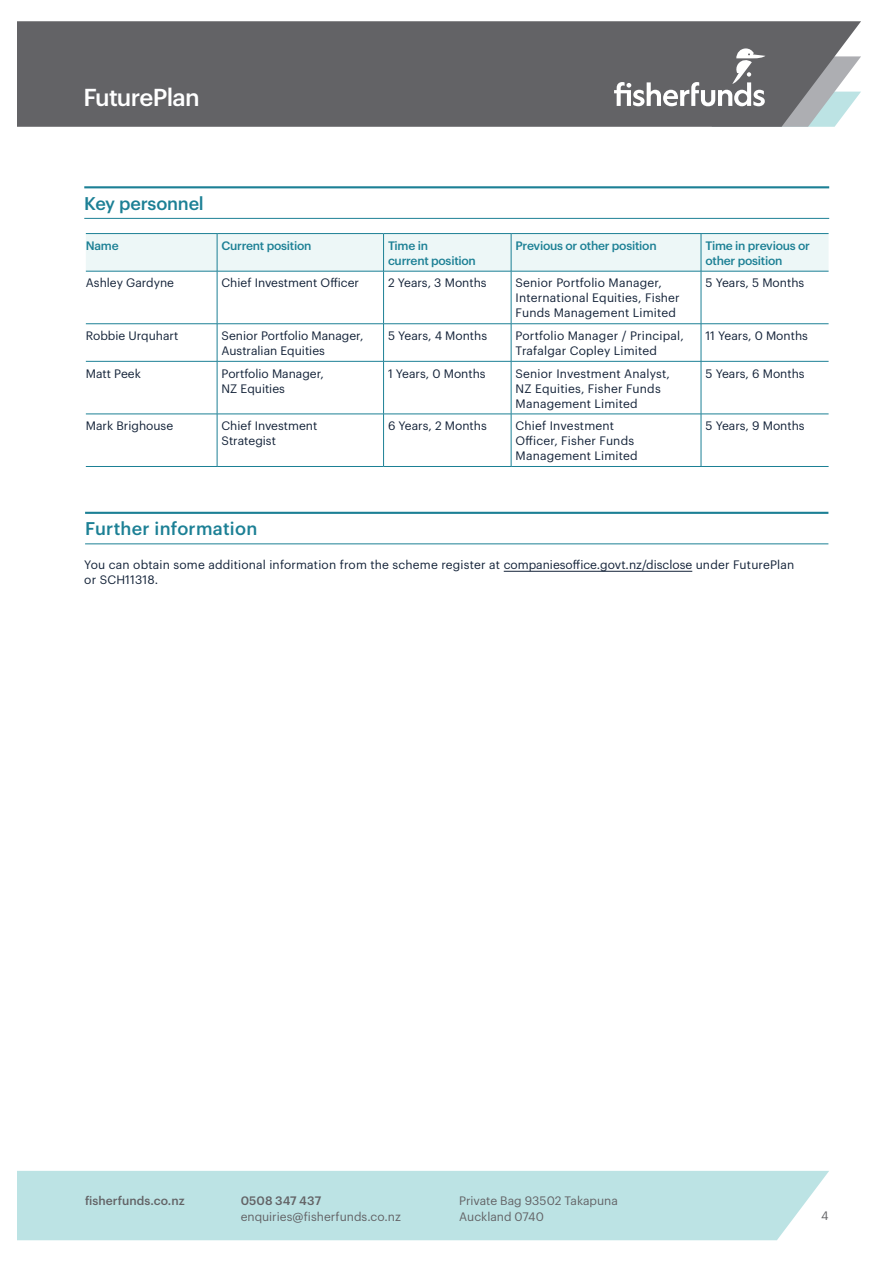
<style>
.page{position:relative;width:893px;height:1263px;background:#fff}
.page>*{position:absolute;margin:0;border:0;box-sizing:border-box;transform-origin:0 0}
.t1{font:500 24px "Graphik";letter-spacing:-.03em;color:#fff}
.t2{font:500 18px "Graphik";letter-spacing:.015em;color:#1c8095}
.t3{font:500 18px "Graphik";letter-spacing:-.01em;color:#1c8095}
.t4{font:12px/15px "Graphik";letter-spacing:.005em;color:#132238}
.t5{font:500 12px/15px "Graphik";letter-spacing:-.02em;color:#1c8095}
.t6{font:12px/15.8px "Graphik";color:#636366}
.t7{font:500 12px "Graphik";letter-spacing:.005em;color:#636366}
</style>
<div class="page">
<div style="left:17px;top:1171px;width:812px;height:69px;background:#bce3e4"></div>
<div style="left:17px;top:21px;width:844px;height:106px;background:#636366"></div>
<svg style="left:614px;top:48px;width:247px;height:79px"></svg>
<hr style="left:84px;top:186px;width:745px;height:2px;background:#1c8095">
<hr style="left:84px;top:218px;width:745px;height:1px;background:#1c8095">
<div style="left:86px;top:234px;width:743px;height:37px;background:#edf7f7"></div>
<hr style="left:86px;top:233px;width:131px;height:1px;background:#1c8095">
<hr style="left:217px;top:233px;width:167px;height:1px;background:#1c8095">
<hr style="left:384px;top:233px;width:127px;height:1px;background:#1c8095">
<hr style="left:511px;top:233px;width:190px;height:1px;background:#1c8095">
<hr style="left:701px;top:233px;width:128px;height:1px;background:#1c8095">
<hr style="left:217px;top:234px;width:1px;height:37px;background:#1c8095">
<hr style="left:383px;top:234px;width:1px;height:37px;background:#1c8095">
<hr style="left:511px;top:234px;width:1px;height:37px;background:#1c8095">
<hr style="left:701px;top:234px;width:1px;height:37px;background:#1c8095">
<hr style="left:86px;top:271px;width:131px;height:1px;background:#1c8095">
<hr style="left:217px;top:271px;width:167px;height:1px;background:#1c8095">
<hr style="left:217px;top:271px;width:1px;height:53px;background:#1c8095">
<hr style="left:384px;top:271px;width:127px;height:1px;background:#1c8095">
<hr style="left:383px;top:271px;width:1px;height:53px;background:#1c8095">
<hr style="left:511px;top:271px;width:190px;height:1px;background:#1c8095">
<hr style="left:511px;top:271px;width:1px;height:53px;background:#1c8095">
<hr style="left:701px;top:271px;width:128px;height:1px;background:#1c8095">
<hr style="left:701px;top:271px;width:1px;height:53px;background:#1c8095">
<hr style="left:86px;top:323px;width:131px;height:1px;background:#1c8095">
<hr style="left:217px;top:323px;width:167px;height:1px;background:#1c8095">
<hr style="left:217px;top:324px;width:1px;height:37px;background:#1c8095">
<hr style="left:384px;top:323px;width:127px;height:1px;background:#1c8095">
<hr style="left:383px;top:324px;width:1px;height:37px;background:#1c8095">
<hr style="left:511px;top:323px;width:190px;height:1px;background:#1c8095">
<hr style="left:511px;top:324px;width:1px;height:37px;background:#1c8095">
<hr style="left:701px;top:323px;width:128px;height:1px;background:#1c8095">
<hr style="left:701px;top:324px;width:1px;height:37px;background:#1c8095">
<hr style="left:86px;top:361px;width:131px;height:1px;background:#1c8095">
<hr style="left:217px;top:361px;width:167px;height:1px;background:#1c8095">
<hr style="left:217px;top:361px;width:1px;height:53px;background:#1c8095">
<hr style="left:384px;top:361px;width:127px;height:1px;background:#1c8095">
<hr style="left:383px;top:361px;width:1px;height:53px;background:#1c8095">
<hr style="left:511px;top:361px;width:190px;height:1px;background:#1c8095">
<hr style="left:511px;top:361px;width:1px;height:53px;background:#1c8095">
<hr style="left:701px;top:361px;width:128px;height:1px;background:#1c8095">
<hr style="left:701px;top:361px;width:1px;height:53px;background:#1c8095">
<hr style="left:86px;top:414px;width:131px;height:1px;background:#1c8095">
<hr style="left:217px;top:414px;width:167px;height:1px;background:#1c8095">
<hr style="left:217px;top:414px;width:1px;height:52px;background:#1c8095">
<hr style="left:384px;top:414px;width:127px;height:1px;background:#1c8095">
<hr style="left:383px;top:414px;width:1px;height:52px;background:#1c8095">
<hr style="left:511px;top:414px;width:190px;height:1px;background:#1c8095">
<hr style="left:511px;top:414px;width:1px;height:52px;background:#1c8095">
<hr style="left:701px;top:414px;width:128px;height:1px;background:#1c8095">
<hr style="left:701px;top:414px;width:1px;height:52px;background:#1c8095">
<hr style="left:86px;top:466px;width:131px;height:1px;background:#1c8095">
<hr style="left:217px;top:466px;width:167px;height:1px;background:#1c8095">
<hr style="left:384px;top:466px;width:127px;height:1px;background:#1c8095">
<hr style="left:511px;top:466px;width:190px;height:1px;background:#1c8095">
<hr style="left:701px;top:466px;width:128px;height:1px;background:#1c8095">
<hr style="left:85px;top:512px;width:743px;height:2px;background:#1c8095">
<hr style="left:85px;top:544px;width:743px;height:1px;background:#1c8095">
<hr style="left:504px;top:571px;width:188px;height:1px;background:#132238">
<h1 class="t1" style="left:83px;top:79px;width:118px">FuturePlan</h1>
<h2 class="t3" style="left:84px;top:189px;width:121px">Key personnel</h2>
<p class="t5" style="left:86px;top:237px;width:34px">Name</p>
<p class="t5" style="left:222px;top:237px;width:91px">Current position</p>
<p class="t5" style="left:388px;top:237px;width:89px">Time in<br>current position</p>
<p class="t5" style="left:516px;top:237px;width:143px">Previous or other position</p>
<p class="t5" style="left:705px;top:237px;width:106px">Time in previous or other position</p>
<p class="t4" style="left:86px;top:274px;width:90px">Ashley Gardyne</p>
<p class="t4" style="left:222px;top:274px;width:139px">Chief Investment Officer</p>
<p class="t4" style="left:388px;top:274px;width:100px">2 Years, 3 Months</p>
<p class="t4" style="left:516px;top:274px;width:166px">Senior Portfolio Manager,<br>International Equities, Fisher<br>Funds Management Limited</p>
<p class="t4" style="left:705px;top:274px;width:100px">5 Years, 5 Months</p>
<p class="t4" style="left:86px;top:327px;width:94px">Robbie Urquhart</p>
<p class="t4" style="left:222px;top:327px;width:143px">Senior Portfolio Manager,<br>Australian Equities</p>
<p class="t4" style="left:388px;top:327px;width:101px">5 Years, 4 Months</p>
<p class="t4" style="left:516px;top:327px;width:170px">Portfolio Manager / Principal,<br>Trafalgar Copley Limited</p>
<p class="t4" style="left:705px;top:327px;width:104px">11 Years, 0 Months</p>
<p class="t4" style="left:86px;top:365px;width:57px">Matt Peek</p>
<p class="t4" style="left:222px;top:365px;width:104px">Portfolio Manager,<br>NZ Equities</p>
<p class="t4" style="left:388px;top:365px;width:99px">1 Years, 0 Months</p>
<p class="t4" style="left:516px;top:365px;width:156px">Senior Investment Analyst,<br>NZ Equities, Fisher Funds<br>Management Limited</p>
<p class="t4" style="left:705px;top:365px;width:101px">5 Years, 6 Months</p>
<p class="t4" style="left:86px;top:417px;width:89px">Mark Brighouse</p>
<p class="t4" style="left:222px;top:417px;width:97px">Chief Investment<br>Strategist</p>
<p class="t4" style="left:388px;top:417px;width:100px">6 Years, 2 Months</p>
<p class="t4" style="left:516px;top:417px;width:124px">Chief Investment<br>Officer, Fisher Funds<br>Management Limited</p>
<p class="t4" style="left:705px;top:417px;width:101px">5 Years, 9 Months</p>
<h2 class="t2" style="left:85px;top:515px;width:174px">Further information</h2>
<p class="t4" style="left:84px;top:556px;width:712px">You can obtain some additional information from the scheme register at companiesoffice.govt.nz/disclose under FuturePlan or SCH11318.</p>
<p class="t7" style="left:85px;top:1191px;width:101px">fisherfunds.co.nz</p>
<p class="t6" style="left:459px;top:1191px;width:160px">Private Bag 93502 Takapuna<br>Auckland 0740</p>
<p class="t7" style="left:241px;top:1191px;width:82px">0508 347 437</p>
<p class="t6" style="left:241px;top:1207px;width:162px">enquiries@fisherfunds.co.nz</p>
<p class="t6" style="left:821px;top:1207px;width:9px">4</p>
</div>
